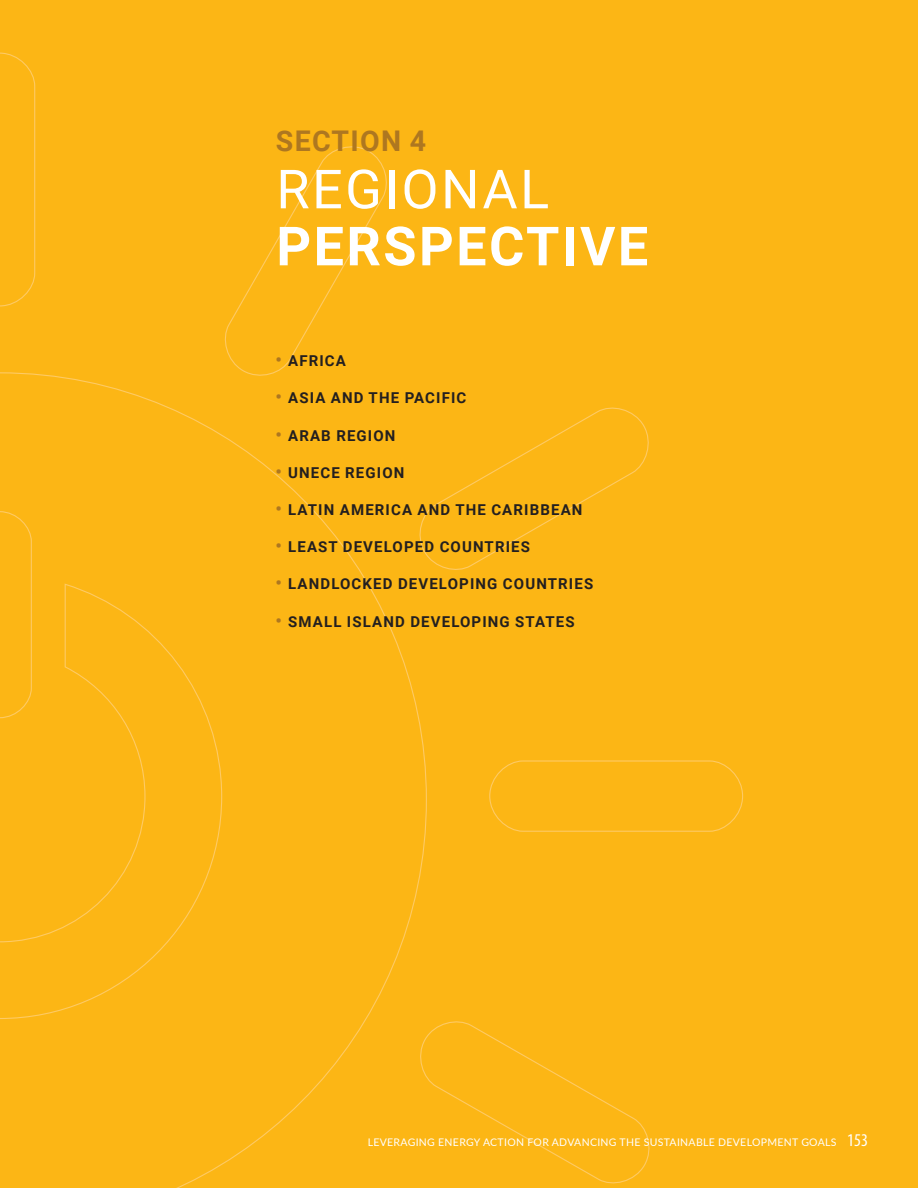
<style>
.page{position:relative;width:918px;height:1188px;background:#fcb615}
.page>*{position:absolute;margin:0;border:0;box-sizing:border-box;transform-origin:0 0}
.title_section{font:700 54px/57px "Roboto";letter-spacing:.045em;color:#fff}
.title_section-2{font:700 28.5px "Roboto";letter-spacing:.045em;color:#ae7720}
.t1{font:700 15px "Roboto";letter-spacing:.075em;color:#231f20}
.t2{font:10.5px "Lato";letter-spacing:.03em;color:#fff}
.s1{font-weight:400}
.s2{font-size:18px;color:#ae7720}
.s3{font-family:"Myriad Pro";font-stretch:condensed;font-size:18px}
</style>
<div class="page">
<svg style="left:0;top:372px;width:427px;height:816px"></svg>
<div style="left:489px;top:760px;width:254px;height:72px;border:1px solid #feca64;border-radius:34px"></div>
<svg style="left:414px;top:1016px;width:236px;height:172px"></svg>
<svg style="left:0;top:53px;width:35px;height:254px"></svg>
<svg style="left:220px;top:146px;width:172px;height:234px"></svg>
<svg style="left:415px;top:404px;width:234px;height:170px"></svg>
<p class="title_section-2" style="left:276px;top:121px;width:152px">SECTION 4</p>
<p class="title_section" style="left:276px;top:159px;width:373px"><span class="s1">REGIONAL<br></span>PERSPECTIVE</p>
<p class="t1" style="left:275px;top:350px;width:72px"><span class="s2">•</span> AFRICA</p>
<p class="t1" style="left:275px;top:388px;width:192px"><span class="s2">•</span> ASIA AND THE PACIFIC</p>
<p class="t1" style="left:275px;top:425px;width:122px"><span class="s2">•</span> ARAB REGION</p>
<p class="t1" style="left:275px;top:462px;width:131px"><span class="s2">•</span> UNECE REGION</p>
<p class="t1" style="left:275px;top:499px;width:309px"><span class="s2">•</span> LATIN AMERICA AND THE CARIBBEAN</p>
<p class="t1" style="left:275px;top:536px;width:256px"><span class="s2">•</span> LEAST DEVELOPED COUNTRIES</p>
<p class="t1" style="left:275px;top:574px;width:319px"><span class="s2">•</span> LANDLOCKED DEVELOPING COUNTRIES</p>
<p class="t1" style="left:275px;top:611px;width:301px"><span class="s2">•</span> SMALL ISLAND DEVELOPING STATES</p>
<p class="t2" style="left:368px;top:1135px;width:502px">LEVERAGING ENERGY ACTION FOR ADVANCING THE SUSTAINABLE DEVELOPMENT GOALS <span class="s3">153</span></p>
</div>
